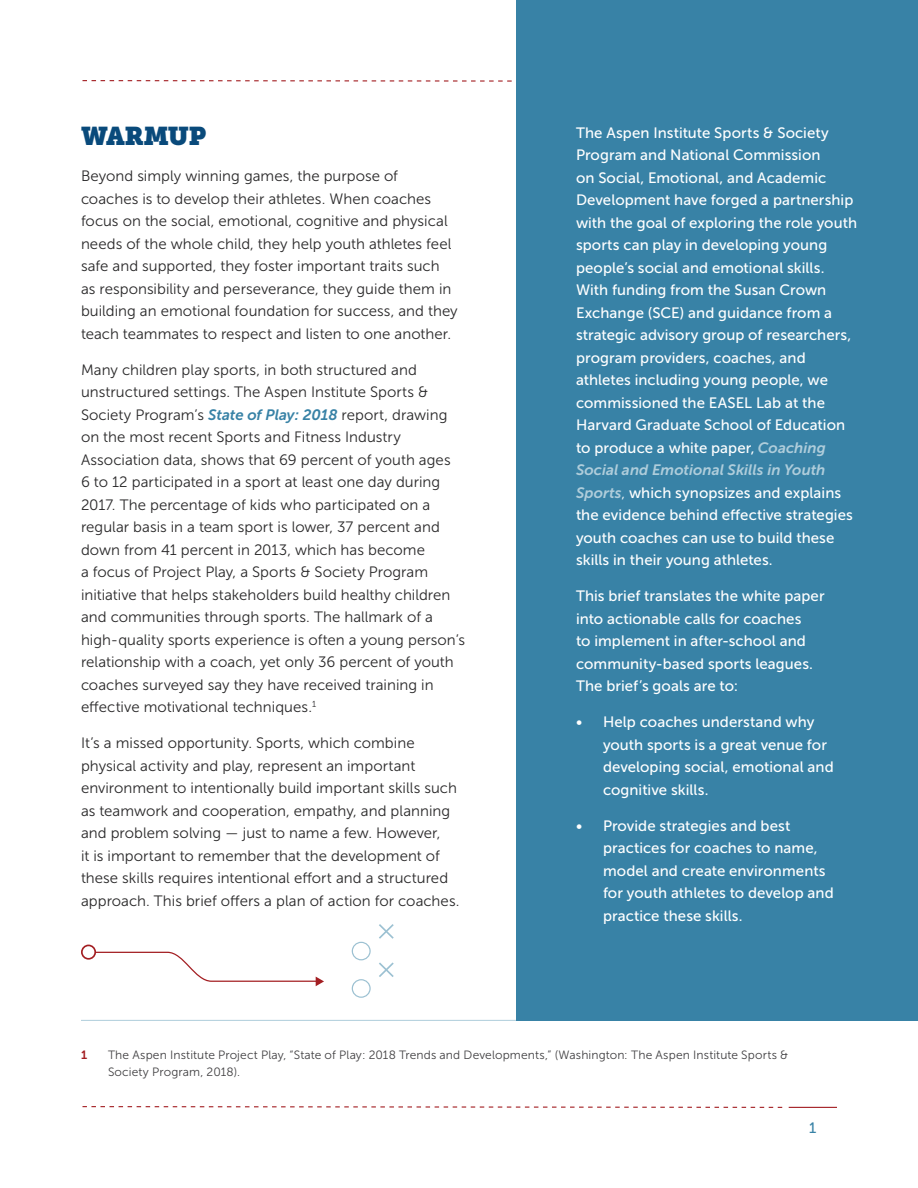
<style>
.page{position:relative;width:918px;height:1188px;background:#fff}
.page>*{position:absolute;margin:0;border:0;box-sizing:border-box;transform-origin:0 0}
.t1{font:25.5px "Museo Slab";letter-spacing:-.03em;color:#094a7b}
.t2{font:15px/22.5px "Museo Sans 300";letter-spacing:.005em;color:#292829}
.t3{font:15px/22.5px "Museo Sans 500";letter-spacing:.005em;color:#fff}
.t4{font:italic 15px "Museo Sans 700";color:#afcddb}
.t5{font:15px "Museo Slab 500";color:#3882a6}
.t6{font:12px/16.5px "Museo Sans 300";letter-spacing:.01em;color:#414042}
.t7{font:12px "Museo Sans 700";color:#a31e22}
.s1{font-family:"Museo Sans 700";font-style:italic;color:#3882a6}
.s2{font-family:"Museo Sans 700";font-style:italic;color:#afcddb}
.s3{font-family:"Museo Sans 300"}
</style>
<div class="page">
<svg style="left:82px;top:1106px;width:701px;height:2px"></svg>
<svg style="left:82px;top:80px;width:430px;height:2px"></svg>
<hr style="left:789px;top:1107px;width:48px;height:1px;background:#a31e22">
<hr style="left:81px;top:1020px;width:756px;height:1px;background:#afcddb">
<div style="left:516px;top:0;width:402px;height:1021px;background:#3882a6"></div>
<svg style="left:81px;top:945px;width:243px;height:41px"></svg>
<svg style="left:379px;top:924px;width:15px;height:15px"></svg>
<svg style="left:379px;top:962px;width:15px;height:15px"></svg>
<svg style="left:352px;top:942px;width:19px;height:18px"></svg>
<svg style="left:352px;top:979px;width:19px;height:19px"></svg>
<h1 class="t1" style="left:81px;top:121px;width:127px">WARMUP</h1>
<p class="t2" style="left:81px;top:165px;width:378px">Beyond simply winning games, the purpose of coaches is to develop their athletes. When coaches focus on the social, emotional, cognitive and physical needs of the whole child, they help youth athletes feel safe and supported, they foster important traits such as responsibility and perseverance, they guide them in building an emotional foundation for success, and they teach teammates to respect and listen to one another.</p>
<p class="t2" style="left:81px;top:358px;width:386px">Many children play sports, in both structured and unstructured settings. The Aspen Institute Sports &amp; Society Program’s <span class="s1">State of Play: 2018</span> report, drawing on the most recent Sports and Fitness Industry Association data, shows that 69 percent of youth ages<br>6 to 12 participated in a sport at least one day during 2017. The percentage of kids who participated on a regular basis in a team sport is lower, 37 percent and down from 41 percent in 2013, which has become<br>a focus of Project Play, a Sports &amp; Society Program initiative that helps stakeholders build healthy children and communities through sports. The hallmark of a high-quality sports experience is often a young person’s relationship with a coach, yet only 36 percent of youth coaches surveyed say they have received training in effective motivational techniques.<sup>1</sup></p>
<p class="t2" style="left:81px;top:732px;width:380px">It’s a missed opportunity. Sports, which combine physical activity and play, represent an important environment to intentionally build important skills such as teamwork and cooperation, empathy, and planning and problem solving — just to name a few. However,<br>it is important to remember that the development of these skills requires intentional effort and a structured approach. This brief offers a plan of action for coaches.</p>
<p class="t3" style="left:576px;top:121px;width:283px">The Aspen Institute Sports &amp; Society Program and National Commission<br>on Social, Emotional, and Academic Development have forged a partnership with the goal of exploring the role youth sports can play in developing young people’s social and emotional skills.<br>With funding from the Susan Crown Exchange (SCE) and guidance from a strategic advisory group of researchers, program providers, coaches, and athletes including young people, we commissioned the EASEL Lab at the Harvard Graduate School of Education to produce a white paper, <span class="s2">Coaching</span></p>
<p class="t4" style="left:576px;top:462px;width:251px">Social and Emotional Skills in Youth</p>
<p class="t3" style="left:576px;top:481px;width:278px"><span class="s2">Sports</span><span class="s3">,</span> which synopsizes and explains the evidence behind effective strategies youth coaches can use to build these skills in their young athletes.</p>
<p class="t3" style="left:576px;top:585px;width:250px">This brief translates the white paper into actionable calls for coaches<br>to implement in after-school and community-based sports leagues.<br>The brief’s goals are to:</p>
<p class="t3" style="left:603px;top:711px;width:232px;text-indent:-27px">• Help coaches understand why youth sports is a great venue for developing social, emotional and cognitive skills.</p>
<p class="t3" style="left:603px;top:814px;width:232px;text-indent:-27px">• Provide strategies and best practices for coaches to name, model and create environments for youth athletes to develop and practice these skills.</p>
<p class="t7" style="left:81px;top:1048px;width:8px">1</p>
<p class="t6" style="left:108px;top:1047px;width:682px">The Aspen Institute Project Play, “State of Play: 2018 Trends and Developments,” (Washington: The Aspen Institute Sports &amp;<br>Society Program, 2018).</p>
<p class="t5" style="left:809px;top:1120px;width:9px">1</p>
</div>
